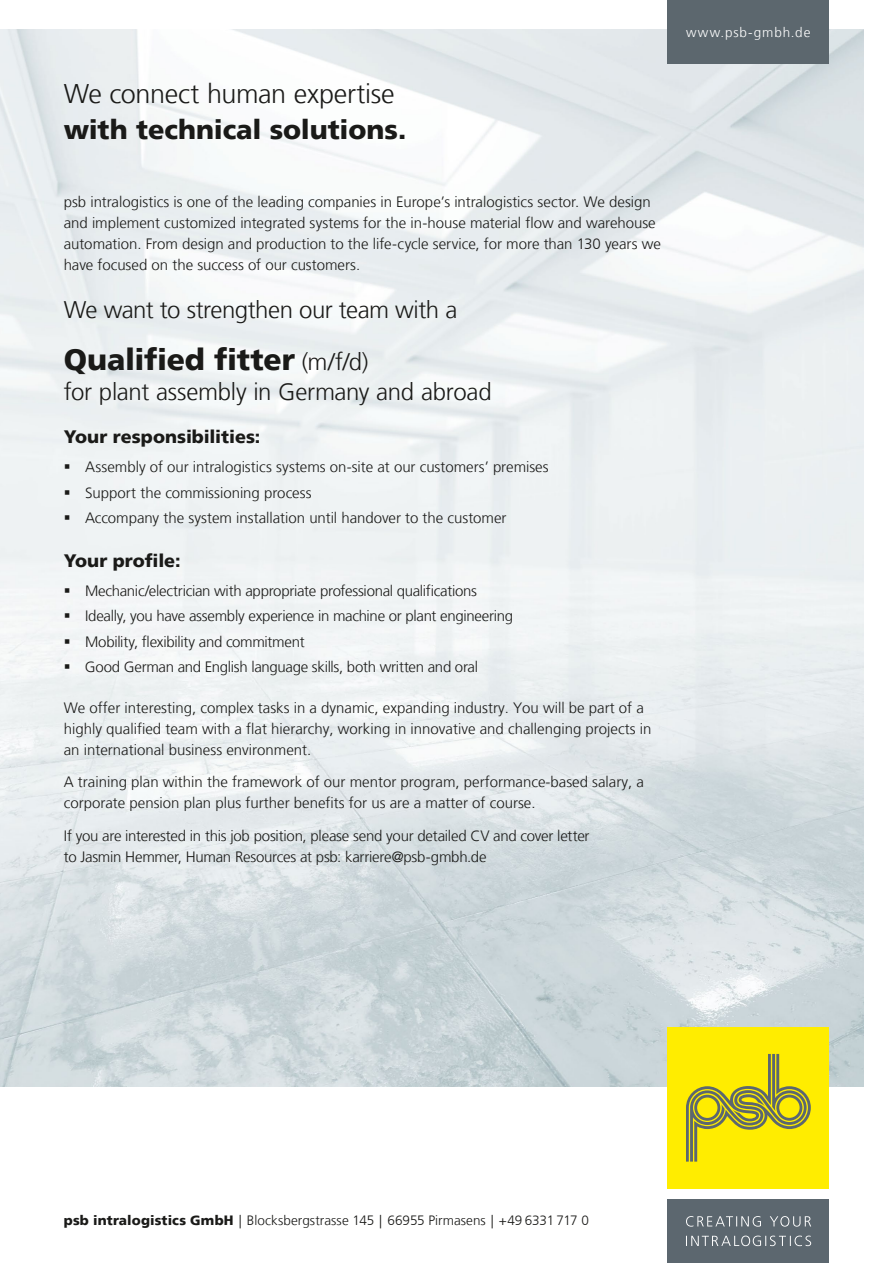
<style>
.page{position:relative;width:893px;height:1263px;background:#fff}
.page>*{position:absolute;margin:0;border:0;box-sizing:border-box;transform-origin:0 0}
.t1{font:900 30px "Frutiger";letter-spacing:-.01em;color:#1a1a18}
.t2{font:300 27px "Frutiger";letter-spacing:-.01em;color:#1a1a18}
.t3{font:900 27px "Frutiger";letter-spacing:-.005em;color:#1a1a18}
.t4{font:300 24px "Frutiger";letter-spacing:-.02em;color:#1a1a18}
.t5{font:900 18px "Frutiger";color:#1a1a18}
.t6{font:300 15px/21px "Frutiger";color:#1a1a18}
.t7{font:300 15px/25.2px "Frutiger";letter-spacing:-.02em;color:#1a1a18}
.t8{font:300 13.5px "Frutiger";letter-spacing:.005em;color:#1a1a18}
.t9{font:300 13.5px "Frutiger";letter-spacing:.06em;color:#fff}
.s1{font-weight:300;font-size:24px}
.s2{font-weight:900}
</style>
<div class="page">
<img style="left:0;top:30px;width:863px;height:1056px">
<div style="left:668px;top:0;width:161px;height:64px;background:#5c676e"></div>
<div style="left:668px;top:1027px;width:161px;height:161px;background:#ffed00"></div>
<svg style="left:686px;top:1054px;width:125px;height:107px"></svg>
<div style="left:668px;top:1199px;width:161px;height:64px;background:#5c676f"></div>
<svg style="left:686px;top:1235px;width:125px;height:11px"></svg>
<svg style="left:686px;top:1216px;width:125px;height:11px"></svg>
<svg style="left:65px;top:465px;width:4px;height:4px"></svg>
<svg style="left:65px;top:490px;width:4px;height:4px"></svg>
<svg style="left:65px;top:515px;width:4px;height:5px"></svg>
<svg style="left:65px;top:588px;width:4px;height:5px"></svg>
<svg style="left:65px;top:614px;width:4px;height:4px"></svg>
<svg style="left:65px;top:639px;width:4px;height:4px"></svg>
<svg style="left:65px;top:664px;width:4px;height:4px"></svg>
<h2 class="t2" style="left:64px;top:79px;width:332px">We connect human expertise</h2>
<h2 class="t3" style="left:64px;top:113px;width:344px">with technical solutions.</h2>
<p class="t6" style="left:64px;top:191px;width:599px">psb intralogistics is one of the leading companies in Europe’s intralogistics sector. We design and implement customized integrated systems for the in-house material flow and warehouse automation. From design and production to the life-cycle service, for more than 130 years we have focused on the success of our customers.</p>
<h3 class="t4" style="left:64px;top:296px;width:395px">We want to strengthen our team with a</h3>
<h1 class="t1" style="left:64px;top:341px;width:306px">Qualified fitter <span class="s1">(m/f/d)</span></h1>
<h3 class="t4" style="left:64px;top:378px;width:429px">for plant assembly in Germany and abroad</h3>
<p class="t5" style="left:64px;top:426px;width:198px">Your responsibilities:</p>
<p class="t6" style="left:85px;top:455px;width:465px;line-height:25.2px">Assembly of our intralogistics systems on-site at our customers’ premises<br>Support the commissioning process<br>Accompany the system installation until handover to the customer</p>
<p class="t5" style="left:64px;top:549px;width:118px">Your profile:</p>
<p class="t7" style="left:85px;top:578px;width:430px">Mechanic/electrician with appropriate professional qualifications Ideally, you have assembly experience in machine or plant engineering Mobility, flexibility and commitment<br>Good German and English language skills, both written and oral</p>
<p class="t6" style="left:64px;top:697px;width:589px">We offer interesting, complex tasks in a dynamic, expanding industry. You will be part of a highly qualified team with a flat hierarchy, working in innovative and challenging projects in an international business environment.</p>
<p class="t6" style="left:64px;top:772px;width:582px">A training plan within the framework of our mentor program, performance-based salary, a corporate pension plan plus further benefits for us are a matter of course.</p>
<p class="t6" style="left:64px;top:825px;width:527px">If you are interested in this job position, please send your detailed CV and cover letter to Jasmin Hemmer, Human Resources at psb: karriere@psb-gmbh.de</p>
<p class="t9" style="left:686px;top:24px;width:126px">www.psb-gmbh.de</p>
<p class="t8" style="left:64px;top:1212px;width:527px"><span class="s2">psb intralogistics GmbH</span> | Blocksbergstrasse 145 | 66955 Pirmasens | +49 6331 717 0</p>
</div>
